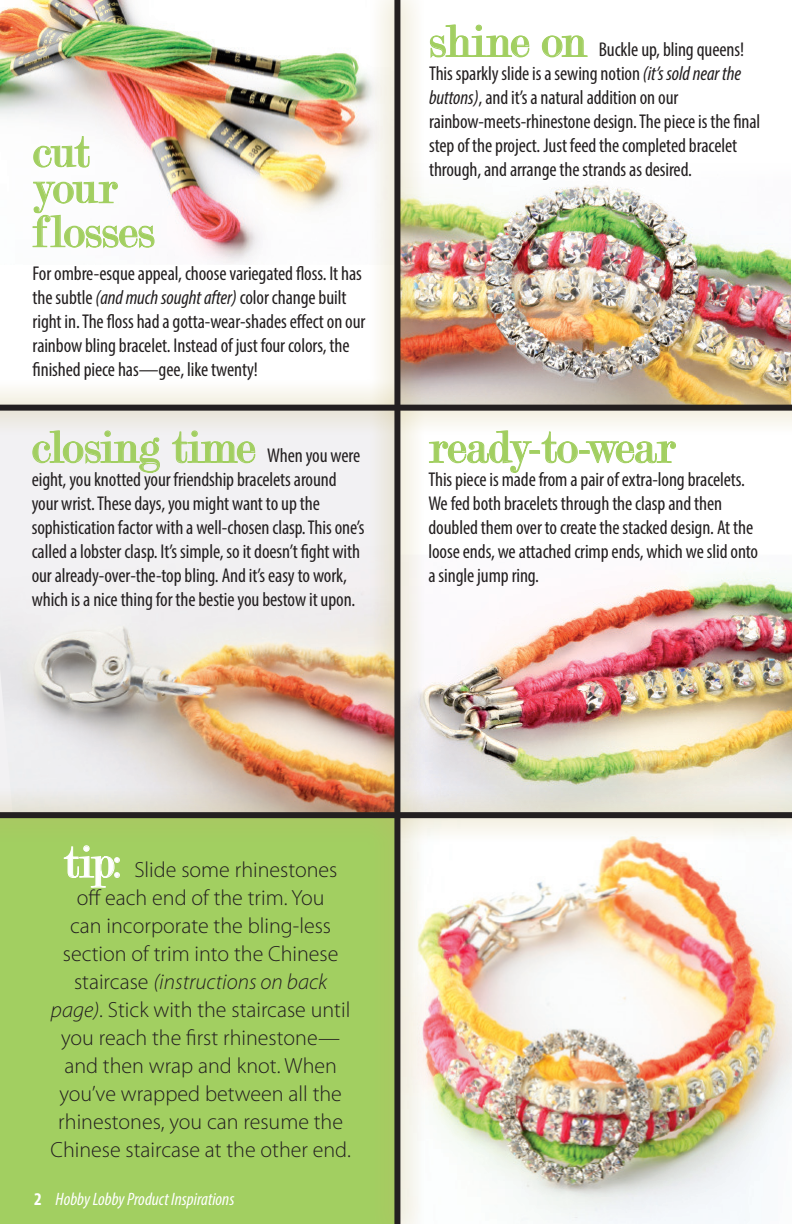
<style>
.page{position:relative;width:792px;height:1224px;background:#fff}
.page>*{position:absolute;margin:0;border:0;box-sizing:border-box;transform-origin:0 0}
.t1{font:48px/36px "Modern";letter-spacing:-.015em;color:#a2cf61}
.t2{font:300 22px/28px "Myriad Pro";color:#231f20;text-align:center}
.t3{font:condensed 20px/24px "Myriad Pro";letter-spacing:-.005em;color:#231f20}
.t4{font:italic condensed 18px "Myriad Pro";color:#fff}
.s1{font-style:italic}
.s2{font-family:"Modern";font-weight:400;font-size:48px;color:#fff}
.s3{font-family:"Modern";font-weight:400;font-size:38px;color:#fff}
.s4{font-weight:700;font-style:normal}
</style>
<div class="page">
<img style="left:0;top:0;width:792px;height:1224px">
<div style="left:394px;top:0;width:6px;height:1224px;background:#231f20"></div>
<div style="left:0;top:405px;width:792px;height:6px;background:#231f20"></div>
<div style="left:0;top:812px;width:792px;height:6px;background:#231f20"></div>
<p class="t1" style="left:33px;top:134px;width:86px">cut your</p>
<p class="t1" style="left:33px;top:214px;width:123px">flosses</p>
<p class="t3" style="left:33px;top:261px;width:334px">For ombre-esque appeal, choose variegated floss. It has the subtle <span class="s1">(and much sought after)</span> color change built right in. The floss had a gotta-wear-shades effect on our rainbow bling bracelet. Instead of just four colors, the finished piece has—gee, like twenty!</p>
<p class="t1" style="left:32px;top:430px;width:225px">closing time</p>
<p class="t3" style="left:32px;top:443px;width:334px;text-indent:235px">When you were eight, you knotted your friendship bracelets around your wrist. These days, you might want to up the sophistication factor with a well-chosen clasp. This one’s called a lobster clasp. It’s simple, so it doesn’t fight with our already-over-the-top bling. And it’s easy to work, which is a nice thing for the bestie you bestow it upon.</p>
<p class="t1" style="left:429px;top:24px;width:159px">shine on</p>
<p class="t3" style="left:429px;top:38px;width:333px;text-indent:170px">Buckle up, bling queens!<br>This sparkly slide is a sewing notion <span class="s1">(it’s sold near the buttons)</span>, and it’s a natural addition on our rainbow-meets-rhinestone design. The piece is the final step of the project. Just feed the completed bracelet through, and arrange the strands as desired.</p>
<p class="t1" style="left:428px;top:430px;width:248px">ready-to-wear</p>
<p class="t3" style="left:428px;top:467px;width:331px">This piece is made from a pair of extra-long bracelets.<br>We fed both bracelets through the clasp and then doubled them over to create the stacked design. At the loose ends, we attached crimp ends, which we slid onto a single jump ring.</p>
<p class="t2" style="left:50px;top:856px;width:302px"><span class="s2">tip</span><span class="s3">:</span> Slide some rhinestones off each end of the trim. You<br>can incorporate the bling-less section of trim into the Chinese staircase <span class="s1">(instructions on back page)</span>. Stick with the staircase until you reach the first rhinestone— and then wrap and knot. When you’ve wrapped between all the rhinestones, you can resume the<br>Chinese staircase at the other end.</p>
<p class="t4" style="left:34px;top:1188px;width:202px"><span class="s4">2</span> Hobby Lobby Product Inspirations</p>
</div>
